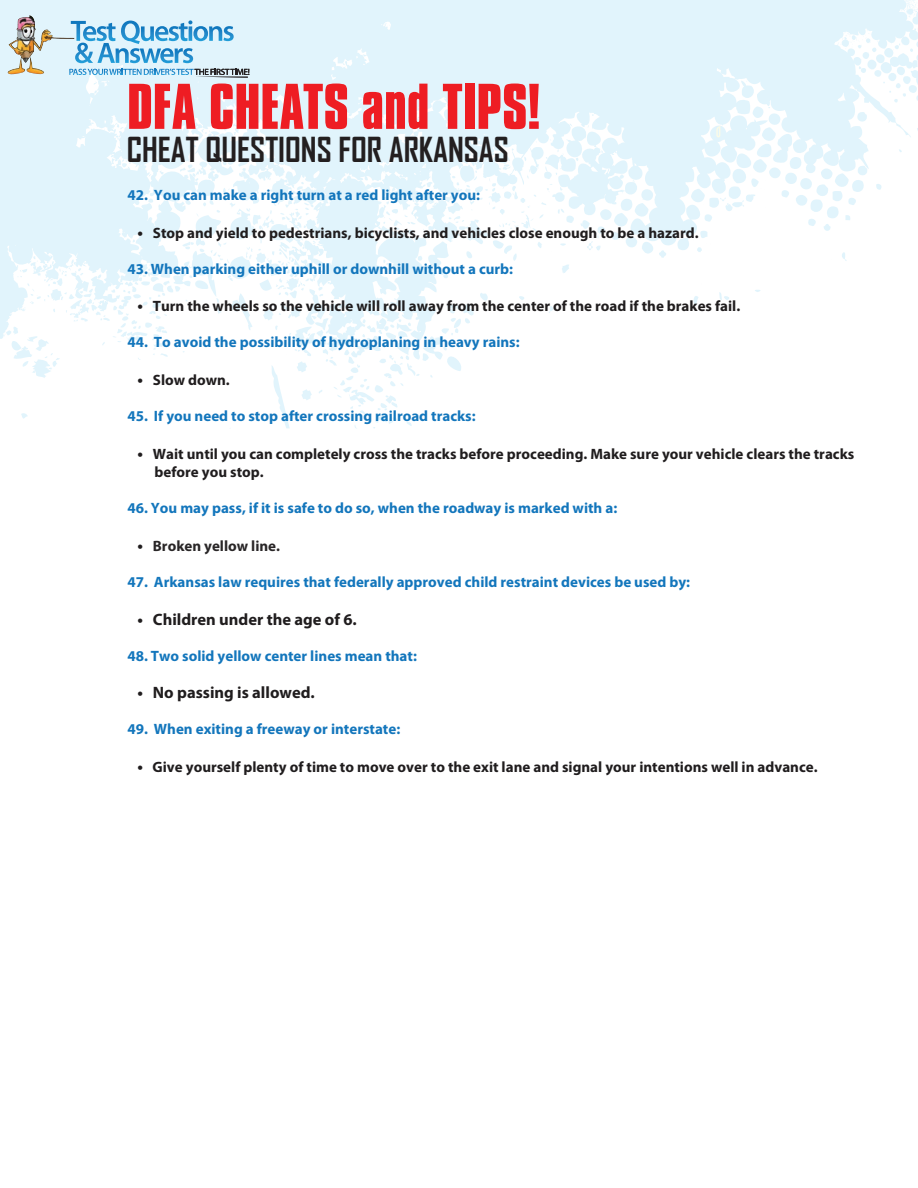
<style>
.page{position:relative;width:918px;height:1188px;background:#fff}
.page>*{position:absolute;margin:0;border:0;box-sizing:border-box;transform-origin:0 0}
.t1{font:700 55.5px "Compacta BT";color:#ee1d23}
.t2{font:700 33px "Agency FB";color:#231f20}
.t3{font:700 16.5px "Myriad Pro";color:#201d1e}
.t4{font:700 15px "Myriad Pro";color:#1376bc}
.t5{font:700 15px/18px "Myriad Pro";color:#201d1e}
.t6{font:700 15px "Myriad Pro";color:#292627}
.s1{font-size:16.5px}
.s2{font-size:16.5px;color:#201d1e}
</style>
<div class="page">
<svg style="left:0;top:0;width:918px;height:428px"></svg>
<svg style="left:71px;top:20px;width:163px;height:43px;background:#9fcfea"></svg>
<svg style="left:69px;top:69px;width:180px;height:9px;background:#9cbed1"></svg>
<img style="left:8px;top:15px;width:21px;height:59px">
<svg style="left:715px;top:125px;width:6px;height:14px"></svg>
<p class="t1" style="left:127px;top:73px;width:415px">DFA CHEATS and TIPS!</p>
<p class="t2" style="left:127px;top:129px;width:384px">CHEAT QUESTIONS FOR ARKANSAS</p>
<p class="t4" style="left:127px;top:185px;width:354px">42. You can make a right turn at a red light after you:</p>
<p class="t5" style="left:137px;top:223px;width:563px"><span class="s1">•</span> Stop and yield to pedestrians, bicyclists, and vehicles close enough to be a hazard.</p>
<p class="t4" style="left:127px;top:259px;width:387px">43. When parking either uphill or downhill without a curb:</p>
<p class="t5" style="left:137px;top:297px;width:604px"><span class="s1">•</span> Turn the wheels so the vehicle will roll away from the center of the road if the brakes fail.</p>
<p class="t4" style="left:127px;top:333px;width:394px">44. To avoid the possibility of hydroplaning in heavy rains:</p>
<p class="t5" style="left:137px;top:371px;width:94px"><span class="s1">•</span> Slow down.</p>
<p class="t4" style="left:127px;top:406px;width:350px">45. If you need to stop after crossing railroad tracks:</p>
<p class="t5" style="left:155px;top:445px;width:701px;text-indent:-17px"><span class="s1">•</span> Wait until you can completely cross the tracks before proceeding. Make sure your vehicle clears the tracks before you stop.</p>
<p class="t4" style="left:127px;top:498px;width:491px">46. You may pass, if it is safe to do so, when the roadway is marked with a:</p>
<p class="t6" style="left:137px;top:536px;width:144px"><span class="s2">•</span> Broken yellow line.</p>
<p class="t4" style="left:127px;top:572px;width:564px">47. Arkansas law requires that federally approved child restraint devices be used by:</p>
<p class="t3" style="left:137px;top:608px;width:221px">• Children under the age of 6.</p>
<p class="t4" style="left:127px;top:646px;width:291px">48. Two solid yellow center lines mean that:</p>
<p class="t3" style="left:137px;top:682px;width:179px">• No passing is allowed.</p>
<p class="t4" style="left:127px;top:720px;width:274px">49. When exiting a freeway or interstate:</p>
<p class="t5" style="left:137px;top:758px;width:682px"><span class="s1">•</span> Give yourself plenty of time to move over to the exit lane and signal your intentions well in advance.</p>
</div>
